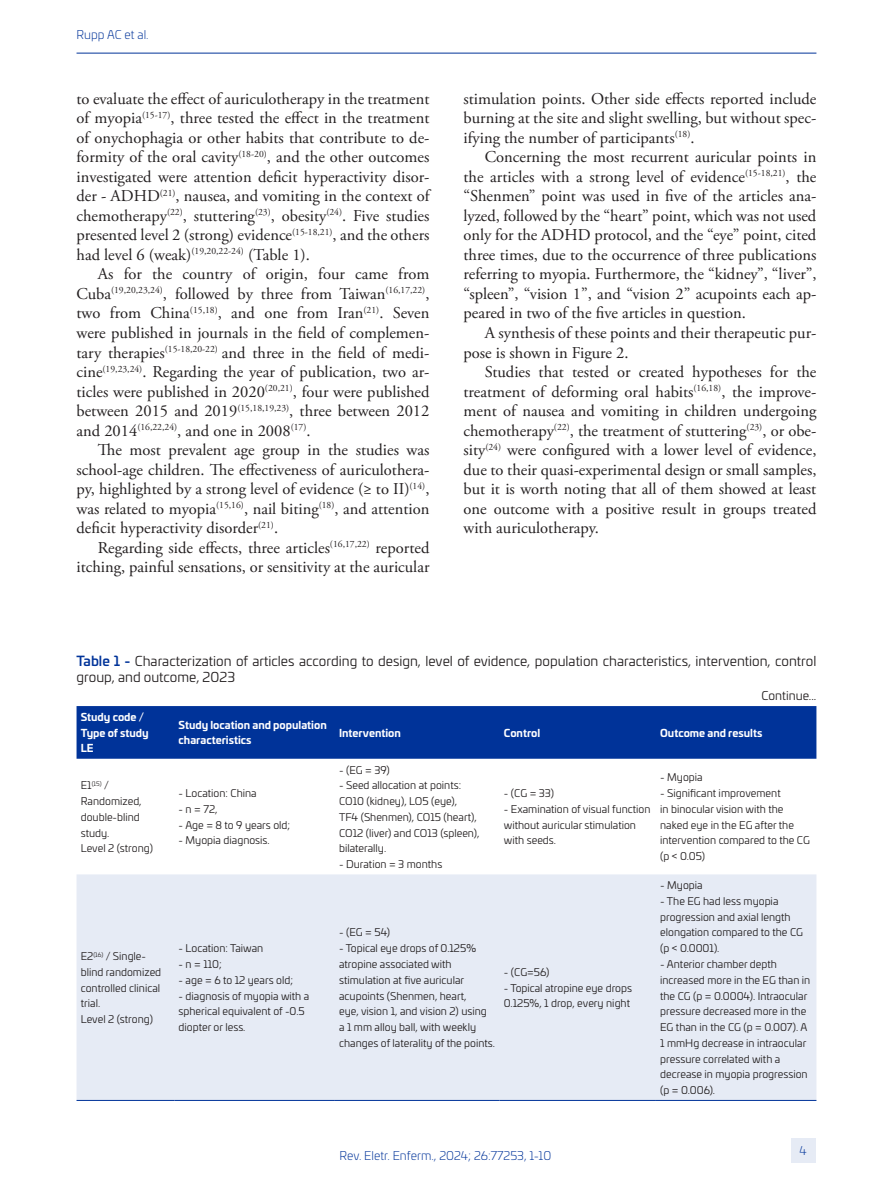
<style>
.page{position:relative;width:893px;height:1191px;background:#fff}
.page>*{position:absolute;margin:0;border:0;box-sizing:border-box;transform-origin:0 0}
.zp_texto{font:16.5px/19.5px "Adobe Garamond Pro";color:#231f20;text-align:justify}
.zp__Figura_tabela_titulo{font:13.5px/16.2px "Univia Pro";color:#231f20}
.t1{font:300 12px "Univia Pro";color:#039}
.zp__tabela_texto{font:12px "Univia Pro";color:#231f20}
.zp__tabela_texto-2{font:10.5px/15.8px "Univia Pro";color:#231f20}
.zp__tabela_cabeçalho{font:700 10.5px/15.8px "Univia Pro";color:#fff}
.zp__tabela_texto-3{font:6.15px "Univia Pro";color:#231f20}
.s1{font-weight:500;color:#039}
.s2{font-size:10.5px}
</style>
<div class="page">
<div style="left:791px;top:1138px;width:24px;height:25px;background:#e6ebf5"></div>
<hr style="left:77px;top:53px;width:739px;height:1px;background:#039">
<div style="left:77px;top:706px;width:739px;height:52px;background:#039"></div>
<div style="left:77px;top:874px;width:739px;height:226px;background:#e6ebf5"></div>
<hr style="left:77px;top:1100px;width:97px;height:1px;background:#039">
<hr style="left:174px;top:1100px;width:161px;height:1px;background:#039">
<hr style="left:335px;top:1100px;width:165px;height:1px;background:#039">
<hr style="left:500px;top:1100px;width:156px;height:1px;background:#039">
<hr style="left:656px;top:1100px;width:160px;height:1px;background:#039">
<p class="t1" style="left:77px;top:26px;width:74px">Rupp AC et al.</p>
<p class="zp_texto" style="left:77px;top:89px;width:354px">to evaluate the effect of auriculotherapy in the treatment of myopia<sup>(15-17)</sup>, three tested the effect in the treatment of onychophagia or other habits that contribute to de&shy;formity of the oral cavity<sup>(18-20)</sup>, and the other outcomes investigated were attention deficit hyperactivity disor&shy;der - ADHD<sup>(21)</sup>, nausea, and vomiting in the context of chemotherapy<sup>(22)</sup>, stuttering<sup>(23)</sup>, obesity<sup>(24)</sup>. Five studies presented level 2 (strong) evidence<sup>(15-18,21)</sup>, and the others had level 6 (weak)<sup>(19,20,22-24)</sup> (Table 1).</p>
<p class="zp_texto" style="left:77px;top:265px;width:354px;text-indent:21px">As for the country of origin, four came from Cuba<sup>(19,20,23,24)</sup>, followed by three from Taiwan<sup>(16,17,22)</sup>, two from China<sup>(15,18)</sup>, and one from Iran<sup>(21)</sup>. Seven were published in journals in the field of complemen&shy;tary therapies<sup>(15-18,20-22)</sup> and three in the field of medi&shy;cine<sup>(19,23,24)</sup>. Regarding the year of publication, two ar&shy;ticles were published in 2020<sup>(20,21)</sup>, four were published between 2015 and 2019<sup>(15,18,19,23)</sup>, three between 2012 and 2014<sup>(16,22,24)</sup>, and one in 2008<sup>(17)</sup>.</p>
<p class="zp_texto" style="left:77px;top:440px;width:354px;text-indent:21px">The most prevalent age group in the studies was school-age children. The effectiveness of auriculothera&shy;py, highlighted by a strong level of evidence (≥ to II)<sup>(14)</sup>, was related to myopia<sup>(15,16)</sup>, nail biting<sup>(18)</sup>, and attention deficit hyperactivity disorder<sup>(21)</sup>.</p>
<p class="zp_texto" style="left:77px;top:538px;width:354px;text-align:right">Regarding side effects, three articles<sup>(16,17,22)</sup> reported itching, painful sensations, or sensitivity at the auricular</p>
<p class="zp_texto" style="left:463px;top:89px;width:354px">stimulation points. Other side effects reported include burning at the site and slight swelling, but without spec&shy;ifying the number of participants<sup>(18)</sup>.</p>
<p class="zp_texto" style="left:463px;top:148px;width:354px;text-indent:21px">Concerning the most recurrent auricular points in the articles with a strong level of evidence<sup>(15-18,21)</sup>, the “Shenmen” point was used in five of the articles ana&shy;lyzed, followed by the “heart” point, which was not used only for the ADHD protocol, and the “eye” point, cited three times, due to the occurrence of three publications referring to myopia. Furthermore, the “kidney”, “liver”, “spleen”, “vision 1”, and “vision 2” acupoints each ap&shy;peared in two of the five articles in question.</p>
<p class="zp_texto" style="left:463px;top:323px;width:354px;text-indent:21px">A synthesis of these points and their therapeutic pur&shy;pose is shown in Figure 2.</p>
<p class="zp_texto" style="left:463px;top:362px;width:354px;text-indent:21px">Studies that tested or created hypotheses for the treatment of deforming oral habits<sup>(16,18)</sup>, the improve&shy;ment of nausea and vomiting in children undergoing chemotherapy<sup>(22)</sup>, the treatment of stuttering<sup>(23)</sup>, or obe&shy;sity<sup>(24)</sup> were configured with a lower level of evidence, due to their quasi-experimental design or small samples, but it is worth noting that all of them showed at least one outcome with a positive result in groups treated with auriculotherapy.</p>
<p class="zp__Figura_tabela_titulo" style="left:77px;top:652px;width:741px"><span class="s1">Table 1 -</span> Characterization of articles according to design, level of evidence, population characteristics, intervention, control group, and outcome, 2023</p>
<p class="zp__tabela_texto" style="left:762px;top:687px;width:56px">Continue...</p>
<p class="zp__tabela_cabeçalho" style="left:81px;top:708px;width:69px">Study code /<br>Type of study<br>LE</p>
<p class="zp__tabela_cabeçalho" style="left:179px;top:716px;width:150px">Study location and population characteristics</p>
<p class="zp__tabela_cabeçalho" style="left:339px;top:724px;width:63px">Intervention</p>
<p class="zp__tabela_cabeçalho" style="left:504px;top:724px;width:38px">Control</p>
<p class="zp__tabela_cabeçalho" style="left:660px;top:724px;width:104px">Outcome and results</p>
<p class="zp__tabela_texto-3" style="left:81px;top:779px;width:30px"><span class="s2">E1</span>(15) <span class="s2">/</span></p>
<p class="zp__tabela_texto-2" style="left:81px;top:793px;width:74px">Randomized, double-blind study.<br>Level 2 (strong)</p>
<p class="zp__tabela_texto-2" style="left:339px;top:761px;width:52px">- (EG = 39)</p>
<p class="zp__tabela_texto-2" style="left:339px;top:777px;width:142px">- Seed allocation at points:<br>CO10 (kidney), LO5 (eye),<br>TF4 (Shenmen), CO15 (heart),<br>CO12 (liver) and CO13 (spleen), bilaterally.</p>
<p class="zp__tabela_texto-2" style="left:339px;top:856px;width:105px">- Duration = 3 months</p>
<p class="zp__tabela_texto-2" style="left:660px;top:769px;width:44px">- Myopia</p>
<p class="zp__tabela_texto-2" style="left:660px;top:785px;width:151px">- Significant improvement<br>in binocular vision with the naked eye in the EG after the intervention compared to the CG (p &lt; 0.05)</p>
<p class="zp__tabela_texto-2" style="left:504px;top:785px;width:52px">- (CG = 33)</p>
<p class="zp__tabela_texto-2" style="left:504px;top:800px;width:148px">- Examination of visual function without auricular stimulation with seeds.</p>
<p class="zp__tabela_texto-2" style="left:179px;top:785px;width:80px">- Location: China</p>
<p class="zp__tabela_texto-2" style="left:179px;top:800px;width:41px">- n = 72,</p>
<p class="zp__tabela_texto-2" style="left:179px;top:816px;width:113px">- Age = 8 to 9 years old;</p>
<p class="zp__tabela_texto-2" style="left:179px;top:832px;width:93px">- Myopia diagnosis.</p>
<p class="zp__tabela_texto-2" style="left:81px;top:948px;width:82px">E2<sup>(16)</sup> / Single&shy;blind randomized controlled clinical trial.<br>Level 2 (strong)</p>
<p class="zp__tabela_texto-2" style="left:179px;top:940px;width:86px">- Location: Taiwan</p>
<p class="zp__tabela_texto-2" style="left:179px;top:955px;width:45px">- n = 110;</p>
<p class="zp__tabela_texto-2" style="left:179px;top:971px;width:116px">- age = 6 to 12 years old;</p>
<p class="zp__tabela_texto-2" style="left:179px;top:987px;width:132px">- diagnosis of myopia with a spherical equivalent of -0.5 diopter or less.</p>
<p class="zp__tabela_texto-2" style="left:339px;top:924px;width:53px">- (EG = 54)</p>
<p class="zp__tabela_texto-2" style="left:339px;top:940px;width:157px">- Topical eye drops of 0.125% atropine associated with stimulation at five auricular acupoints (Shenmen, heart,<br>eye, vision 1, and vision 2) using<br>a 1 mm alloy ball, with weekly changes of laterality of the points.</p>
<p class="zp__tabela_texto-2" style="left:504px;top:963px;width:47px">- (CG=56)</p>
<p class="zp__tabela_texto-2" style="left:504px;top:979px;width:130px">- Topical atropine eye drops<br>0.125%, 1 drop, every night</p>
<p class="t1" style="left:340px;top:1147px;width:213px">Rev. Eletr. Enferm., 2024; 26:77253, 1-10</p>
<p class="zp__tabela_texto-2" style="left:660px;top:877px;width:44px">- Myopia</p>
<p class="zp__tabela_texto-2" style="left:660px;top:892px;width:144px">- The EG had less myopia progression and axial length elongation compared to the CG (p &lt; 0.0001).</p>
<p class="zp__tabela_texto-2" style="left:660px;top:955px;width:152px">- Anterior chamber depth increased more in the EG than in the CG (p = 0.0004). Intraocular pressure decreased more in the<br>EG than in the CG (p = 0.007). A<br>1 mmHg decrease in intraocular pressure correlated with a decrease in myopia progression (p = 0.006).</p>
<p class="t1" style="left:799px;top:1142px;width:9px">4</p>
</div>
